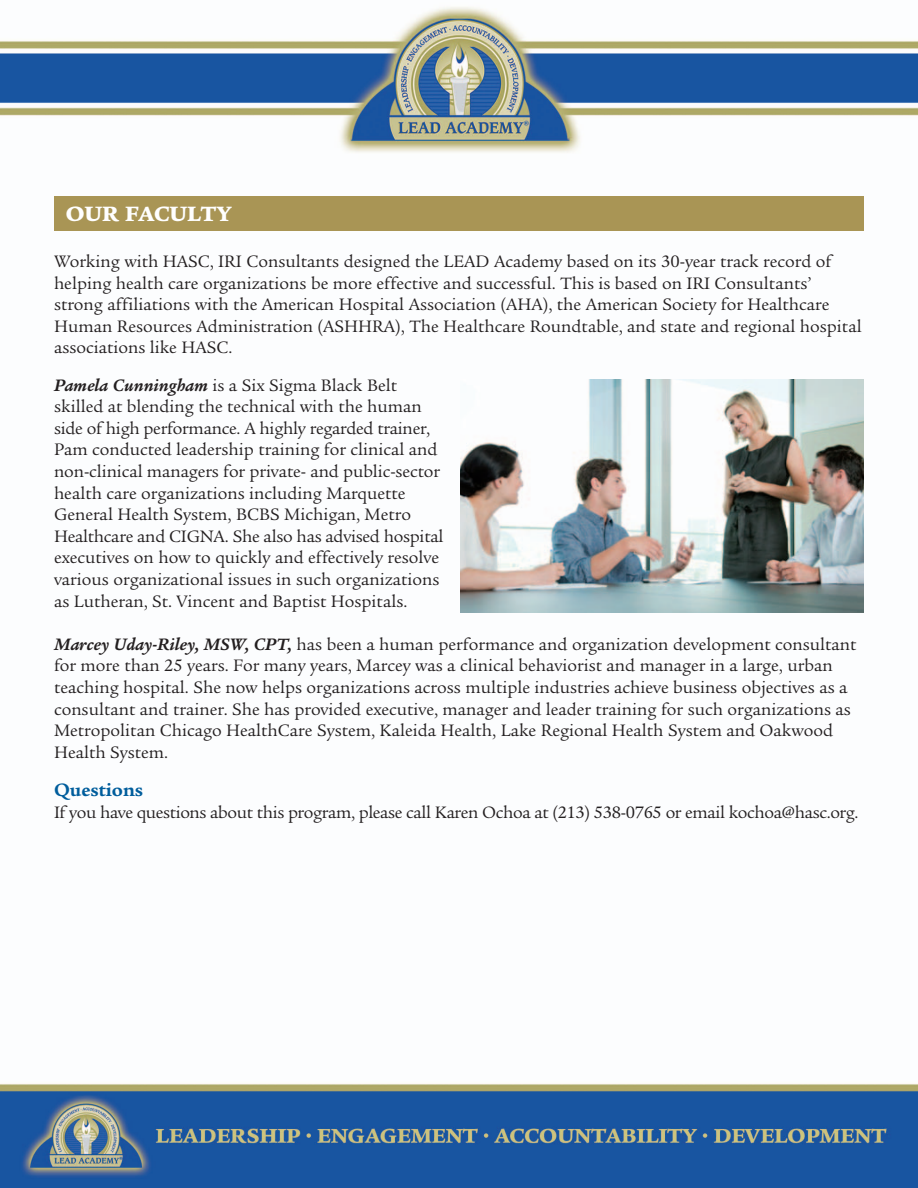
<style>
.page{position:relative;width:918px;height:1188px;background:#fff}
.page>*{position:absolute;margin:0;border:0;box-sizing:border-box;transform-origin:0 0}
.t1{font:900 22.5px "Legacy Serif";color:#fff}
.t2{font:700 19.5px "Legacy Serif";color:#005d9c}
.t3{font:18px/21.6px "Legacy Serif";color:#231f20}
.t4{font:18px "Legacy Serif";letter-spacing:-.02em;color:#231f20}
.s1{font-weight:700;font-style:italic}
</style>
<div class="page">
<img style="left:0;top:7px;width:918px;height:1181px">
<div style="left:54px;top:196px;width:810px;height:35px;background:#a99555"></div>
<img style="left:461px;top:379px;width:403px;height:233px">
<p class="t1" style="left:66px;top:206px;width:167px">OUR FACULTY</p>
<p class="t3" style="left:54px;top:252px;width:809px">Working with HASC, IRI Consultants designed the LEAD Academy based on its 30-year track record of helping health care organizations be more effective and successful. This is based on IRI Consultants’ strong affiliations with the American Hospital Association (AHA), the American Society for Healthcare Human Resources Administration (ASHHRA), The Healthcare Roundtable, and state and regional hospital associations like HASC.</p>
<p class="t3" style="left:54px;top:376px;width:391px"><span class="s1">Pamela Cunningham</span> is a Six Sigma Black Belt skilled at blending the technical with the human side of high performance. A highly regarded trainer, Pam conducted leadership training for clinical and non-clinical managers for private- and public-sector health care organizations including Marquette General Health System, BCBS Michigan, Metro Healthcare and CIGNA. She also has advised hospital executives on how to quickly and effectively resolve various organizational issues in such organizations as Lutheran, St. Vincent and Baptist Hospitals.</p>
<p class="t3" style="left:54px;top:635px;width:804px"><span class="s1">Marcey Uday-Riley, MSW, CPT,</span> has been a human performance and organization development consultant for more than 25 years. For many years, Marcey was a clinical behaviorist and manager in a large, urban teaching hospital. She now helps organizations across multiple industries achieve business objectives as a consultant and trainer. She has provided executive, manager and leader training for such organizations as Metropolitan Chicago HealthCare System, Kaleida Health, Lake Regional Health System and Oakwood Health System.</p>
<p class="t2" style="left:54px;top:783px;width:91px">Questions</p>
<p class="t4" style="left:54px;top:806px;width:806px">If you have questions about this program, please call Karen Ochoa at (213) 538-0765 or email kochoa@hasc.org.</p>
</div>
